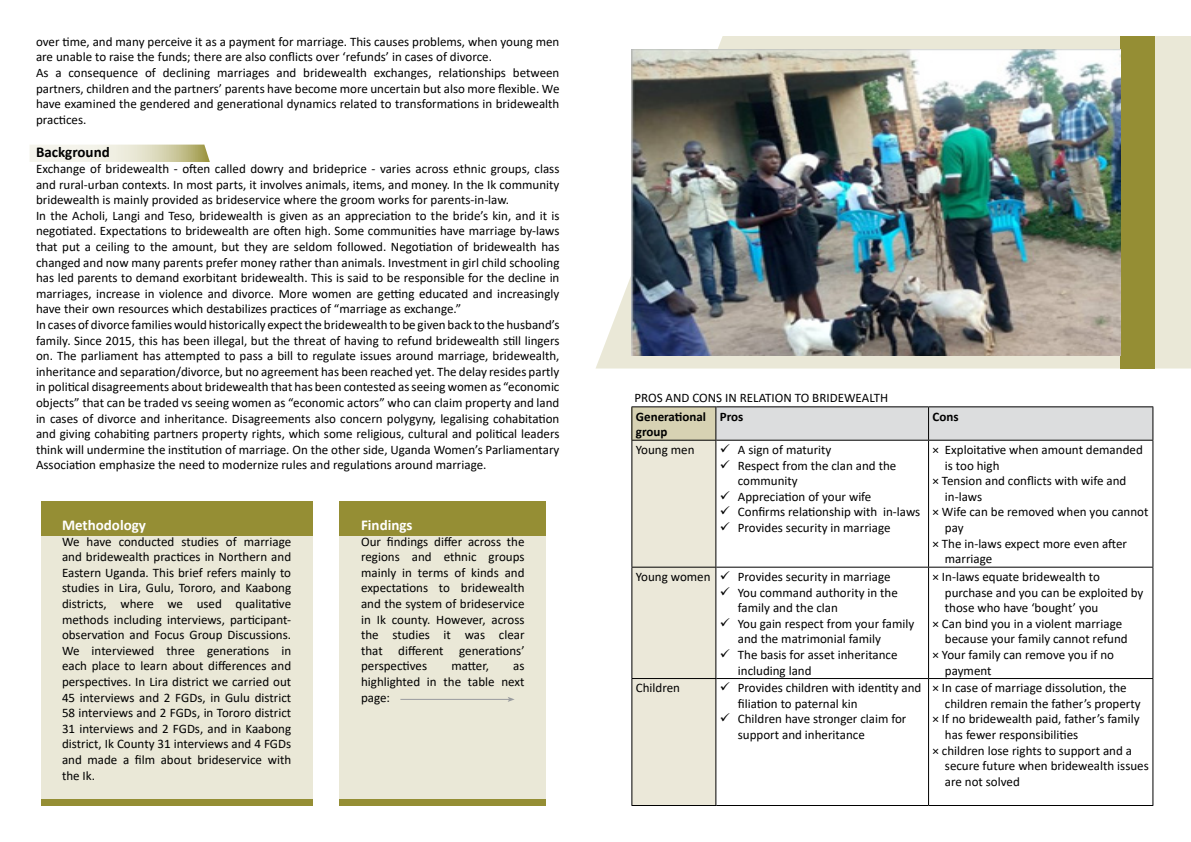
<style>
.page{position:relative;width:1191px;height:842px;background:#fff}
.page>*{position:absolute;margin:0;border:0;box-sizing:border-box;transform-origin:0 0}
.t1{font:700 15px "Calibri";color:#fff}
.t2{font:700 15px "Calibri";color:#000}
.t3{font:13px/15.6px "Calibri";color:#000}
.t4{font:700 13px/15.6px "Calibri";color:#000}
</style>
<div class="page">
<svg style="left:30px;top:145px;width:180px;height:17px"></svg>
<svg style="left:596px;top:36px;width:595px;height:333px;fill:#eae8d7"></svg>
<div style="left:1120px;top:36px;width:35px;height:333px;background:#958e34"></div>
<hr style="left:631px;top:406px;width:85px;height:1px;background:#000">
<hr style="left:631px;top:407px;width:1px;height:33px;background:#000">
<hr style="left:631px;top:440px;width:85px;height:1px;background:#000">
<hr style="left:631px;top:441px;width:1px;height:126px;background:#000">
<hr style="left:631px;top:567px;width:1px;height:111px;background:#000">
<hr style="left:631px;top:678px;width:85px;height:1px;background:#000">
<hr style="left:631px;top:679px;width:1px;height:126px;background:#000">
<hr style="left:631px;top:805px;width:85px;height:1px;background:#000">
<hr style="left:716px;top:406px;width:212px;height:1px;background:#000">
<hr style="left:928px;top:406px;width:225px;height:1px;background:#000">
<hr style="left:716px;top:805px;width:212px;height:1px;background:#000">
<hr style="left:928px;top:805px;width:225px;height:1px;background:#000">
<img style="left:631px;top:50px;width:489px;height:305px">
<div style="left:42px;top:502px;width:271px;height:304px;background:#eae8d7"></div>
<div style="left:339px;top:502px;width:206px;height:304px;background:#eae8d7"></div>
<div style="left:42px;top:502px;width:271px;height:34px;background:#958e34"></div>
<div style="left:339px;top:502px;width:206px;height:34px;background:#958e34"></div>
<div style="left:42px;top:799px;width:271px;height:7px;background:#958e34"></div>
<div style="left:339px;top:799px;width:206px;height:7px;background:#958e34"></div>
<hr style="left:400px;top:699px;width:109px;height:1px;background:#999b9e">
<svg style="left:508px;top:697px;width:6px;height:5px"></svg>
<svg style="left:632px;top:407px;width:521px;height:398px"></svg>
<p class="t3" style="left:36px;top:33px;width:525px">over time, and many perceive it as a payment for marriage. This causes problems, when young men are unable to raise the funds; there are also conflicts over ‘refunds’ in cases of divorce.<br>As a consequence of declining marriages and bridewealth exchanges, relationships between partners, children and the partners’ parents have become more uncertain but also more flexible. We have examined the gendered and generational dynamics related to transformations in bridewealth practices.</p>
<p class="t2" style="left:36px;top:142px;width:75px">Background</p>
<p class="t3" style="left:36px;top:161px;width:525px">Exchange of bridewealth - often called dowry and brideprice - varies across ethnic groups, class and rural-urban contexts. In most parts, it involves animals, items, and money. In the Ik community bridewealth is mainly provided as brideservice where the groom works for parents-in-law.<br>In the Acholi, Langi and Teso, bridewealth is given as an appreciation to the bride’s kin, and it is negotiated. Expectations to bridewealth are often high. Some communities have marriage by-laws that put a ceiling to the amount, but they are seldom followed. Negotiation of bridewealth has changed and now many parents prefer money rather than animals. Investment in girl child schooling has led parents to demand exorbitant bridewealth. This is said to be responsible for the decline in marriages, increase in violence and divorce. More women are getting educated and increasingly have their own resources which destabilizes practices of “marriage as exchange.”<br>In cases of divorce families would historically expect the bridewealth to be given back to the husband’s family. Since 2015, this has been illegal, but the threat of having to refund bridewealth still lingers on. The parliament has attempted to pass a bill to regulate issues around marriage, bridewealth, inheritance and separation/divorce, but no agreement has been reached yet. The delay resides partly in political disagreements about bridewealth that has been contested as seeing women as “economic objects” that can be traded vs seeing women as “economic actors” who can claim property and land in cases of divorce and inheritance. Disagreements also concern polygyny, legalising cohabitation and giving cohabiting partners property rights, which some religious, cultural and political leaders think will undermine the institution of marriage. On the other side, Uganda Women’s Parliamentary Association emphasize the need to modernize rules and regulations around marriage.</p>
<p class="t1" style="left:62px;top:514px;width:85px">Methodology</p>
<p class="t3" style="left:62px;top:533px;width:231px;text-align:justify">We have conducted studies of marriage and bridewealth practices in Northern and Eastern Uganda. This brief refers mainly to studies in Lira, Gulu, Tororo, and Kaabong districts, where we used qualitative methods including interviews, participant&shy;observation and Focus Group Discussions.<br>We interviewed three generations in each place to learn about differences and perspectives. In Lira district we carried out 45 interviews and 2 FGDs, in Gulu district 58 interviews and 2 FGDs, in Tororo district 31 interviews and 2 FGDs, and in Kaabong district, Ik County 31 interviews and 4 FGDs and made a film about brideservice with the Ik.</p>
<p class="t1" style="left:361px;top:514px;width:53px">Findings</p>
<p class="t3" style="left:361px;top:533px;width:165px;text-align:justify">Our findings differ across the regions and ethnic groups mainly in terms of kinds and expectations to bridewealth and the system of brideservice in Ik county. However, across the studies it was clear that different generations’ perspectives</p>
<p class="t3" style="left:451px;top:658px;width:39px">matter,</p>
<p class="t3" style="left:361px;top:658px;width:165px;text-align:justify;text-indent:152px">as highlighted in the table next page:</p>
<p class="t3" style="left:634px;top:390px;width:255px">PROS AND CONS IN RELATION TO BRIDEWEALTH</p>
<p class="t4" style="left:636px;top:408px;width:72px">Generational group</p>
<p class="t4" style="left:720px;top:408px;width:25px">Pros</p>
<p class="t4" style="left:932px;top:408px;width:28px">Cons</p>
<p class="t3" style="left:636px;top:441px;width:60px">Young men</p>
<p class="t3" style="left:720px;top:441px;width:113px">✓ A sign of maturity</p>
<p class="t3" style="left:738px;top:457px;width:160px;text-indent:-18px">✓ Respect from the clan and the community</p>
<p class="t3" style="left:720px;top:488px;width:153px">✓ Appreciation of your wife</p>
<p class="t3" style="left:720px;top:504px;width:202px">✓ Confirms relationship with in-laws</p>
<p class="t3" style="left:720px;top:519px;width:172px">✓ Provides security in marriage</p>
<p class="t3" style="left:932px;top:441px;width:212px">× Exploitative when amount demanded</p>
<p class="t3" style="left:945px;top:457px;width:56px">is too high</p>
<p class="t3" style="left:932px;top:473px;width:195px">× Tension and conflicts with wife and</p>
<p class="t3" style="left:945px;top:488px;width:39px">in-laws</p>
<p class="t3" style="left:932px;top:504px;width:217px">× Wife can be removed when you cannot</p>
<p class="t3" style="left:945px;top:519px;width:20px">pay</p>
<p class="t3" style="left:932px;top:535px;width:196px">× The in-laws expect more even after</p>
<p class="t3" style="left:945px;top:551px;width:49px">marriage</p>
<p class="t3" style="left:636px;top:568px;width:256px">Young women ✓ Provides security in marriage</p>
<p class="t3" style="left:738px;top:584px;width:161px;text-indent:-18px">✓ You command authority in the family and the clan</p>
<p class="t3" style="left:738px;top:615px;width:178px;text-indent:-18px">✓ You gain respect from your family and the matrimonial family</p>
<p class="t3" style="left:738px;top:646px;width:161px;text-indent:-18px">✓ The basis for asset inheritance including land</p>
<p class="t3" style="left:636px;top:680px;width:46px">Children</p>
<p class="t3" style="left:738px;top:680px;width:185px;text-indent:-18px">✓ Provides children with identity and filiation to paternal kin</p>
<p class="t3" style="left:738px;top:711px;width:170px;text-indent:-18px">✓ Children have stronger claim for support and inheritance</p>
<p class="t3" style="left:932px;top:568px;width:169px">× In-laws equate bridewealth to</p>
<p class="t3" style="left:945px;top:584px;width:200px">purchase and you can be exploited by</p>
<p class="t3" style="left:945px;top:600px;width:155px">those who have ‘bought’ you</p>
<p class="t3" style="left:932px;top:615px;width:191px">× Can bind you in a violent marriage</p>
<p class="t3" style="left:945px;top:631px;width:184px">because your family cannot refund</p>
<p class="t3" style="left:932px;top:646px;width:183px">× Your family can remove you if no</p>
<p class="t3" style="left:945px;top:662px;width:48px">payment</p>
<p class="t3" style="left:932px;top:680px;width:196px">× In case of marriage dissolution, the</p>
<p class="t3" style="left:945px;top:695px;width:197px">children remain the father’s property</p>
<p class="t3" style="left:932px;top:711px;width:209px">× If no bridewealth paid, father’s family</p>
<p class="t3" style="left:945px;top:727px;width:135px">has fewer responsibilities</p>
<p class="t3" style="left:932px;top:742px;width:201px">× children lose rights to support and a</p>
<p class="t3" style="left:945px;top:758px;width:205px">secure future when bridewealth issues</p>
<p class="t3" style="left:945px;top:773px;width:76px">are not solved</p>
</div>
